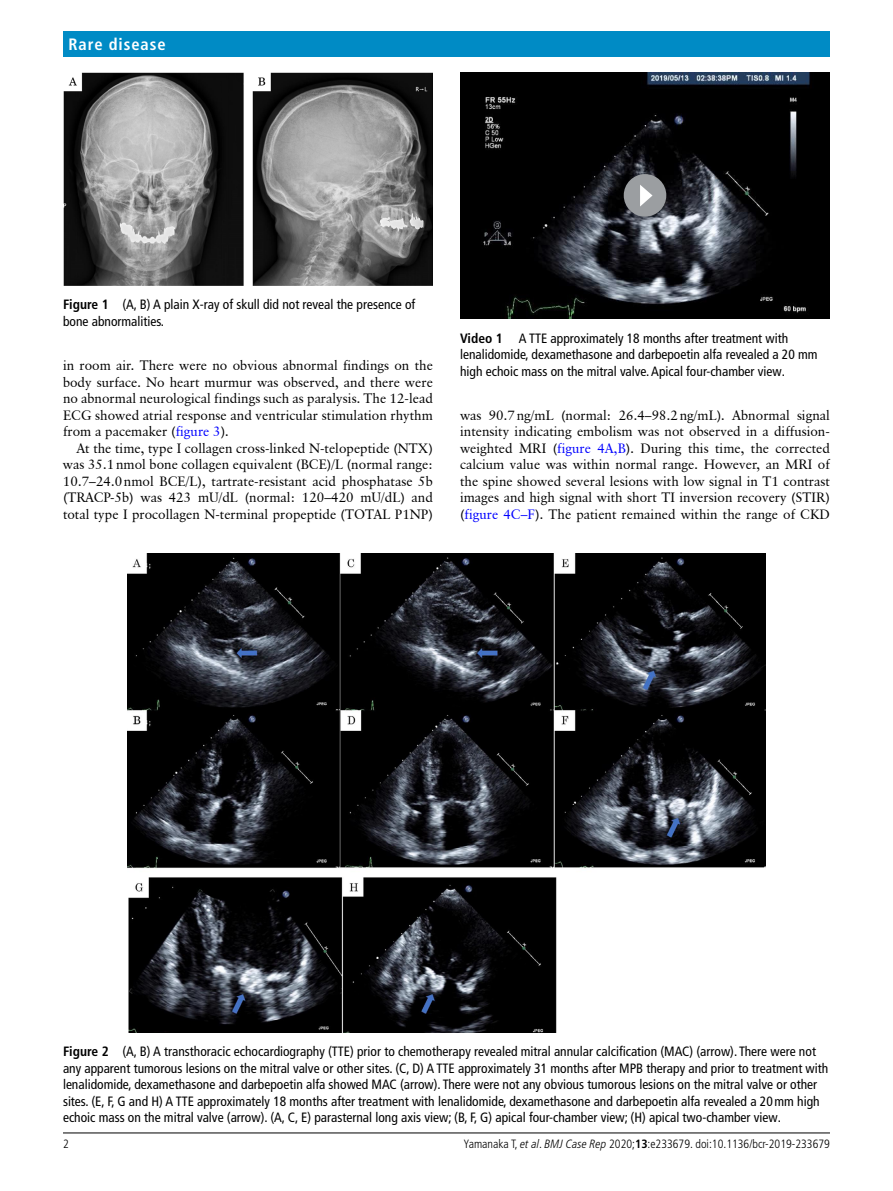
<style>
.page{position:relative;width:893px;height:1191px;background:#fff}
.page>*{position:absolute;margin:0;border:0;box-sizing:border-box;transform-origin:0 0}
.t1{font:700 condensed 16.5px "Frutiger LT Pro";letter-spacing:.055em;color:#fff}
.t2{font:13.5px/16.5px "Classical Garamond BT";color:#000;text-align:justify}
.t3{font:condensed 13.5px/16.5px "Frutiger LT Pro";color:#000}
.t4{font:300 condensed 12px "Frutiger LT Pro";color:#000}
.s1{font-weight:700}
.s2{color:#00f}
.s3{font-style:italic}
</style>
<div class="page">
<hr style="left:63px;top:1132px;width:767px;height:1px;background:#000">
<div style="left:63px;top:31px;width:767px;height:25px;background:#008bc5"></div>
<img style="left:63px;top:72px;width:370px;height:213px">
<img style="left:128px;top:553px;width:637px;height:479px">
<img style="left:460px;top:72px;width:370px;height:247px">
<div style="left:624px;top:174px;width:42px;height:43px;background:#9b9ea1;border-radius:50%"></div>
<svg style="left:640px;top:185px;width:12px;height:21px"></svg>
<p class="t1" style="left:69px;top:34px;width:99px">Rare disease</p>
<p class="t3" style="left:63px;top:296px;width:354px"><span class="s1">Figure 1</span> (A, B) A plain X-ray of skull did not reveal the presence of bone abnormalities.</p>
<p class="t2" style="left:63px;top:357px;width:371px">in room air. There were no obvious abnormal findings on the body surface. No heart murmur was observed, and there were no abnormal neurological findings such as paralysis. The 12-lead ECG showed atrial response and ventricular stimulation rhythm from a pacemaker (<span class="s2">figure 3</span>).</p>
<p class="t2" style="left:63px;top:440px;width:371px;text-indent:14px">At the time, type I collagen cross-linked N-telopeptide (NTX) was 35.1nmol bone collagen equivalent (BCE)/L (normal range:<br>10.7–24.0nmol BCE/L), tartrate-resistant acid phosphatase 5b (TRACP-5b) was 423 mU/dL (normal: 120–420 mU/dL) and total type I procollagen N-terminal propeptide (TOTAL P1NP)</p>
<p class="t3" style="left:460px;top:330px;width:359px"><span class="s1">Video 1</span> A TTE approximately 18 months after treatment with lenalidomide, dexamethasone and darbepoetin alfa revealed a 20 mm high echoic mass on the mitral valve. Apical four-chamber view.</p>
<p class="t2" style="left:460px;top:407px;width:371px">was 90.7ng/mL (normal: 26.4–98.2ng/mL). Abnormal signal intensity indicating embolism was not observed in a diffusion&shy;weighted MRI (<span class="s2">figure 4A,B</span>). During this time, the corrected calcium value was within normal range. However, an MRI of the spine showed several lesions with low signal in T1 contrast images and high signal with short TI inversion recovery (STIR) (<span class="s2">figure 4C–F</span>). The patient remained within the range of CKD</p>
<p class="t3" style="left:63px;top:1043px;width:767px"><span class="s1">Figure 2</span> (A, B) A transthoracic echocardiography (TTE) prior to chemotherapy revealed mitral annular calcification (MAC) (arrow). There were not any apparent tumorous lesions on the mitral valve or other sites. (C, D) A TTE approximately 31 months after MPB therapy and prior to treatment with lenalidomide, dexamethasone and darbepoetin alfa showed MAC (arrow). There were not any obvious tumorous lesions on the mitral valve or other sites. (E, F, G and H) A TTE approximately 18 months after treatment with lenalidomide, dexamethasone and darbepoetin alfa revealed a 20mm high echoic mass on the mitral valve (arrow). (A, C, E) parasternal long axis view; (B, F, G) apical four-chamber view; (H) apical two-chamber view.</p>
<p class="t4" style="left:63px;top:1136px;width:7px">2</p>
<p class="t4" style="left:464px;top:1136px;width:368px">Yamanaka T, <span class="s3">et al</span>. <span class="s3">BMJ Case Rep</span> 2020;<span class="s1">13</span>:e233679. doi:10.1136/bcr-2019-233679</p>
</div>
